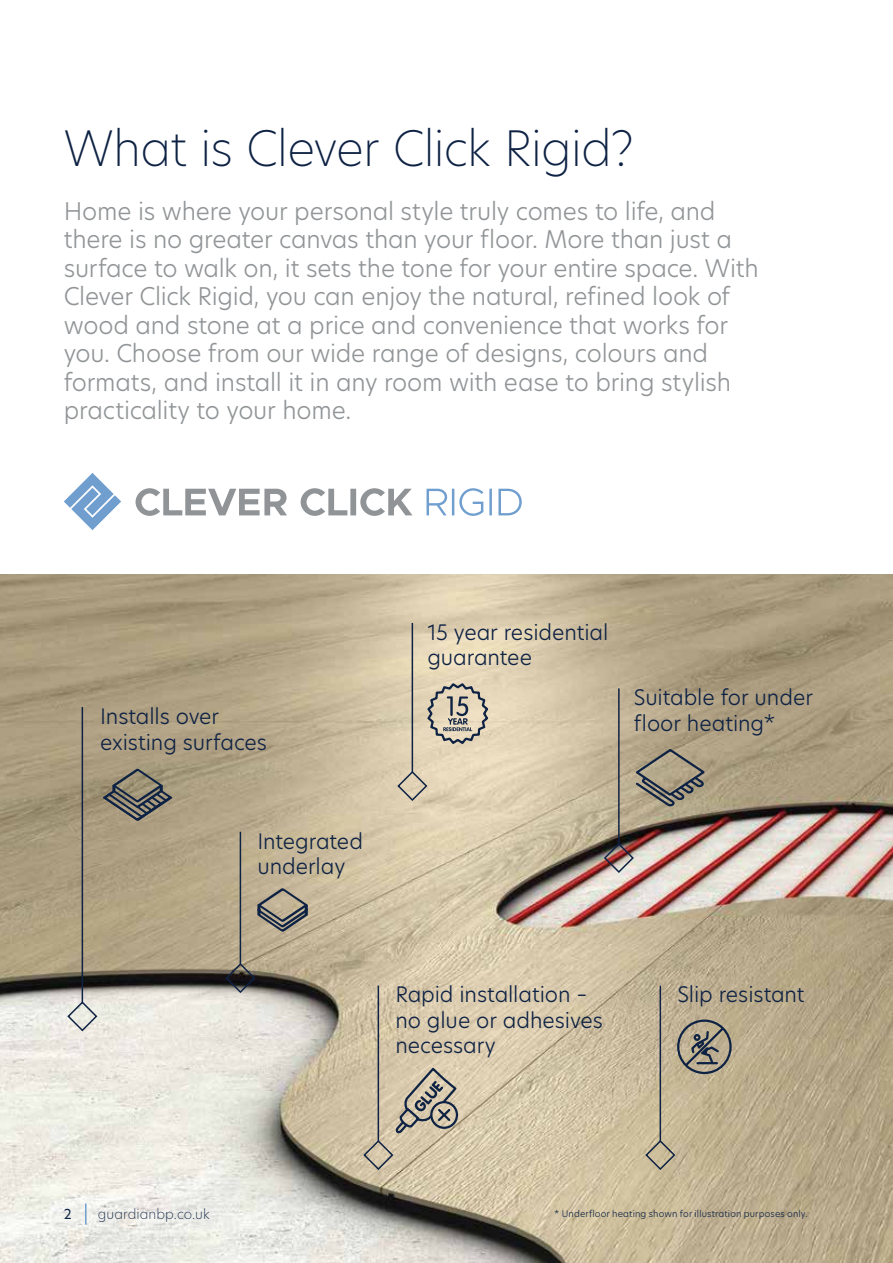
<style>
.page{position:relative;width:893px;height:1263px;background:#fff}
.page>*{position:absolute;margin:0;border:0;box-sizing:border-box;transform-origin:0 0}
.t1{font:200 48px "Hero New";letter-spacing:-.025em;color:#0e2244}
.t2{font:300 24px/28.5px "Hero New";letter-spacing:-.01em;color:#929597}
.t3{font:300 21px/25.5px "Hero New";letter-spacing:-.005em;color:#0e2244}
.t4{font:200 13.5px "Hero New";letter-spacing:.005em;color:#0e2244}
.t5{font:13.5px "Hero New";color:#0e2244}
.t6{font:300 9px "Hero New";letter-spacing:.015em;color:#0e2244}
</style>
<div class="page">
<img style="left:0;top:574px;width:893px;height:689px">
<hr style="left:82px;top:707px;width:1px;height:295px;background:#0e2244">
<svg style="left:66px;top:1000px;width:32px;height:32px"></svg>
<hr style="left:412px;top:623px;width:1px;height:150px;background:#0e2244">
<svg style="left:396px;top:770px;width:32px;height:32px"></svg>
<hr style="left:378px;top:986px;width:1px;height:155px;background:#0e2244">
<hr style="left:240px;top:832px;width:1px;height:132px;background:#0e2244">
<svg style="left:224px;top:962px;width:32px;height:32px"></svg>
<svg style="left:94px;top:767px;width:87px;height:55px;background:#8b8371"></svg>
<svg style="left:243px;top:886px;width:79px;height:47px;background:#a79d89"></svg>
<svg style="left:362px;top:1069px;width:97px;height:102px;background:#c0b59f"></svg>
<hr style="left:618px;top:688px;width:2px;height:156px;background:#0e2244">
<svg style="left:603px;top:842px;width:32px;height:32px"></svg>
<svg style="left:634px;top:747px;width:73px;height:62px;background:#99907d"></svg>
<svg style="left:426px;top:681px;width:64px;height:65px;background:#bfb7a5"></svg>
<svg style="left:64px;top:473px;width:57px;height:57px"></svg>
<svg style="left:426px;top:488px;width:96px;height:28px"></svg>
<svg style="left:136px;top:488px;width:276px;height:28px"></svg>
<hr style="left:660px;top:986px;width:1px;height:155px;background:#0e2244">
<svg style="left:644px;top:1139px;width:32px;height:32px"></svg>
<div style="left:677px;top:1019px;width:55px;height:55px;border:2px solid #0e2244;border-radius:50%"></div>
<svg style="left:683px;top:1025px;width:43px;height:43px;background:#938d7e"></svg>
<hr style="left:85px;top:1203px;width:2px;height:22px;background:#709fcf">
<h1 class="t1" style="left:64px;top:116px;width:572px">What is Clever Click Rigid?</h1>
<p class="t2" style="left:64px;top:196px;width:696px">Home is where your personal style truly comes to life, and there is no greater canvas than your floor. More than just a surface to walk on, it sets the tone for your entire space. With Clever Click Rigid, you can enjoy the natural, refined look of wood and stone at a price and convenience that works for you. Choose from our wide range of designs, colours and formats, and install it in any room with ease to bring stylish practicality to your home.</p>
<p class="t3" style="left:100px;top:703px;width:168px">Installs over existing surfaces</p>
<p class="t3" style="left:257px;top:827px;width:107px">Integrated underlay</p>
<p class="t3" style="left:427px;top:619px;width:182px">15 year residential guarantee</p>
<p class="t3" style="left:634px;top:684px;width:180px">Suitable for under floor heating*</p>
<p class="t3" style="left:395px;top:981px;width:209px">Rapid installation – no glue or adhesives necessary</p>
<p class="t3" style="left:677px;top:981px;width:129px">Slip resistant</p>
<p class="t5" style="left:64px;top:1205px;width:9px">2</p>
<p class="t4" style="left:98px;top:1205px;width:113px">guardianbp.co.uk</p>
<p class="t6" style="left:554px;top:1207px;width:255px">* Underfloor heating shown for illustration purposes only.</p>
</div>
